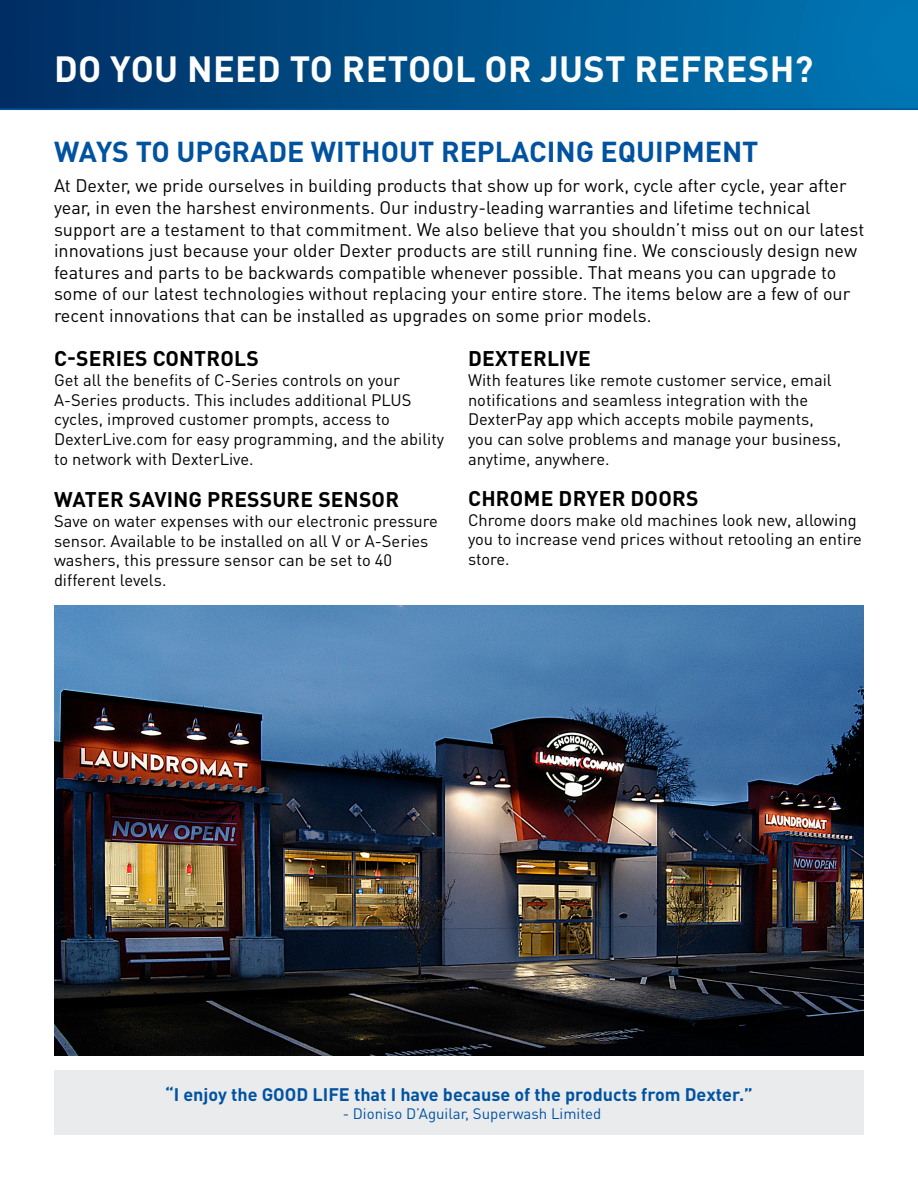
<style>
.page{position:relative;width:918px;height:1188px;background:#fff}
.page>*{position:absolute;margin:0;border:0;box-sizing:border-box;transform-origin:0 0}
.t1{font:700 36px "DIN Pro";letter-spacing:.01em;color:#fff}
.t2{font:700 28.5px "DIN Pro";color:#0153a0}
.t3{font:700 21px "DIN Pro";letter-spacing:.01em;color:#000}
.t4{font:18px/21.6px "DIN Pro";color:#000}
.t5{font:700 18px "DIN Pro";color:#0153a0}
.t6{font:16.5px/19.8px "DIN Pro";color:#000}
.t7{font:15px "DIN Pro";color:#0153a0}
</style>
<div class="page">
<img style="left:54px;top:606px;width:810px;height:449px">
<div style="left:54px;top:1070px;width:810px;height:64px;background:#e9ebed"></div>
<svg style="left:0;top:0;width:918px;height:110px;background:#00528b"></svg>
<p class="t1" style="left:54px;top:45px;width:761px">DO YOU NEED TO RETOOL OR JUST REFRESH?</p>
<p class="t2" style="left:54px;top:132px;width:706px">WAYS TO UPGRADE WITHOUT REPLACING EQUIPMENT</p>
<p class="t4" style="left:54px;top:174px;width:812px">At Dexter, we pride ourselves in building products that show up for work, cycle after cycle, year after year, in even the harshest environments. Our industry-leading warranties and lifetime technical support are a testament to that commitment. We also believe that you shouldn’t miss out on our latest innovations just because your older Dexter products are still running fine. We consciously design new features and parts to be backwards compatible whenever possible. That means you can upgrade to some of our latest technologies without replacing your entire store. The items below are a few of our recent innovations that can be installed as upgrades on some prior models.</p>
<p class="t3" style="left:54px;top:344px;width:206px">C-SERIES CONTROLS</p>
<p class="t6" style="left:54px;top:369px;width:392px">Get all the benefits of C-Series controls on your A-Series products. This includes additional PLUS cycles, improved customer prompts, access to DexterLive.com for easy programming, and the ability to network with DexterLive.</p>
<p class="t3" style="left:54px;top:485px;width:347px">WATER SAVING PRESSURE SENSOR</p>
<p class="t6" style="left:54px;top:510px;width:385px">Save on water expenses with our electronic pressure sensor. Available to be installed on all V or A-Series washers, this pressure sensor can be set to 40 different levels.</p>
<p class="t3" style="left:468px;top:344px;width:124px">DEXTERLIVE</p>
<p class="t6" style="left:468px;top:369px;width:375px">With features like remote customer service, email notifications and seamless integration with the DexterPay app which accepts mobile payments, you can solve problems and manage your business, anytime, anywhere.</p>
<p class="t3" style="left:468px;top:484px;width:232px">CHROME DRYER DOORS</p>
<p class="t6" style="left:468px;top:509px;width:395px">Chrome doors make old machines look new, allowing you to increase vend prices without retooling an entire store.</p>
<p class="t5" style="left:165px;top:1083px;width:589px">“I enjoy the GOOD LIFE that I have because of the products from Dexter.”</p>
<p class="t7" style="left:343px;top:1104px;width:260px">- Dioniso D’Aguilar, Superwash Limited</p>
</div>
